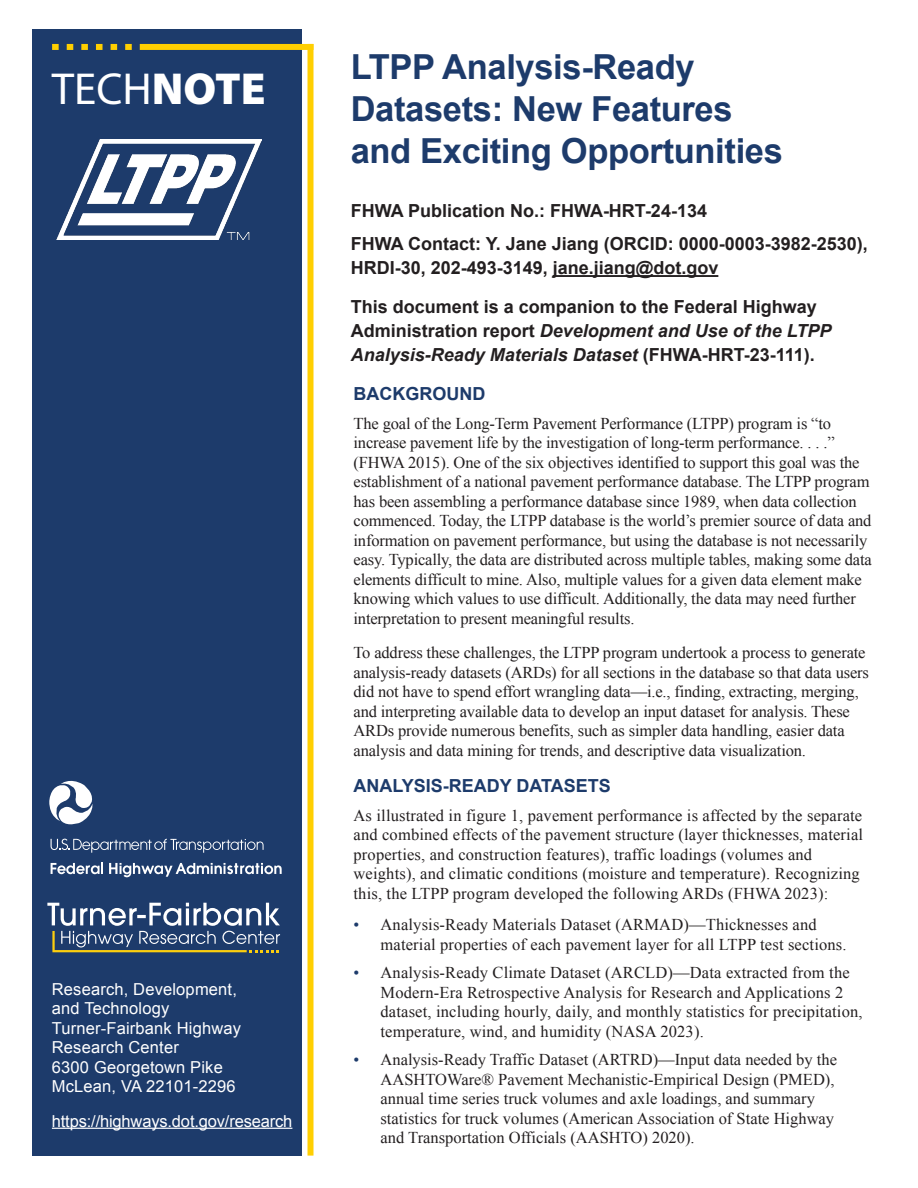
<style>
.page{position:relative;width:918px;height:1188px;background:#fff}
.page>*{position:absolute;margin:0;border:0;box-sizing:border-box;transform-origin:0 0}
.t1{font:45px "Myriad Pro";color:#fff}
.t2{font:700 34.5px/42px "Arial";letter-spacing:-.01em;color:#1d3b6b}
.t3{font:700 18px/24px "Arial";color:#231f20}
.t4{font:700 18px "Arial";color:#1d3b6b}
.t5{font:16.5px/19.5px "Times New Roman";letter-spacing:-.01em;color:#231f20}
.t6{font:16.5px/19.5px "Times New Roman";letter-spacing:.01em;color:#231f20}
.t7{font:16.5px/19.5px "Arial";letter-spacing:.01em;color:#fff}
.t8{font:16.5px "Arial";letter-spacing:-.01em;color:#fff}
.s1{font-weight:900}
.s2{font-style:italic}
.s3{color:#1d3b6b}
</style>
<div class="page">
<div style="left:32px;top:29px;width:270px;height:1127px;background:#1d3b6b"></div>
<hr style="left:553px;top:275px;width:165px;height:2px;background:#231f20">
<svg style="left:52px;top:44px;width:80px;height:6px"></svg>
<div style="left:140px;top:44px;width:174px;height:6px;background:#ffcf01"></div>
<div style="left:308px;top:44px;width:6px;height:1112px;background:#ffcf01"></div>
<svg style="left:47px;top:903px;width:233px;height:49px"></svg>
<svg style="left:51px;top:839px;width:213px;height:14px"></svg>
<svg style="left:49px;top:781px;width:44px;height:44px"></svg>
<svg style="left:51px;top:863px;width:52px;height:11px"></svg>
<svg style="left:109px;top:863px;width:173px;height:14px"></svg>
<hr style="left:52px;top:1128px;width:240px;height:1px;background:#fff">
<img style="left:57px;top:139px;width:204px;height:100px">
<p class="t1" style="left:52px;top:61px;width:215px">TECH<span class="s1">NOTE</span></p>
<p class="t7" style="left:52px;top:979px;width:187px">Research, Development, and Technology</p>
<p class="t7" style="left:52px;top:1018px;width:191px">Turner-Fairbank Highway<br>Research Center</p>
<p class="t7" style="left:52px;top:1057px;width:172px">6300 Georgetown Pike</p>
<p class="t7" style="left:52px;top:1077px;width:185px">McLean, VA 22101-2296</p>
<p class="t8" style="left:52px;top:1110px;width:242px">https://highways.dot.gov/research</p>
<p class="t2" style="left:351px;top:47px;width:434px">LTPP Analysis-Ready<br>Datasets: New Features and Exciting Opportunities</p>
<p class="t3" style="left:351px;top:199px;width:358px">FHWA Publication No.: FHWA-HRT-24-134</p>
<p class="t3" style="left:351px;top:232px;width:519px">FHWA Contact: Y. Jane Jiang (ORCID: 0000-0003-3982-2530),<br>HRDI-30, 202-493-3149, jane.jiang@dot.gov</p>
<p class="t3" style="left:351px;top:295px;width:482px">This document is a companion to the Federal Highway<br>Administration report <span class="s2">Development and Use of the LTPP<br>Analysis-Ready Materials Dataset</span> (FHWA-HRT-23-111).</p>
<h1 class="t4" style="left:354px;top:382px;width:133px">BACKGROUND</h1>
<p class="t5" style="left:354px;top:413px;width:520px">The goal of the Long-Term Pavement Performance (LTPP) program is “to increase pavement life by the investigation of long-term performance. . . .” (FHWA 2015). One of the six objectives identified to support this goal was the establishment of a national pavement performance database. The LTPP program has been assembling a performance database since 1989, when data collection commenced. Today, the LTPP database is the world’s premier source of data and information on pavement performance, but using the database is not necessarily easy. Typically, the data are distributed across multiple tables, making some data elements difficult to mine. Also, multiple values for a given data element make knowing which values to use difficult. Additionally, the data may need further interpretation to present meaningful results.</p>
<p class="t5" style="left:354px;top:643px;width:517px">To address these challenges, the LTPP program undertook a process to generate analysis-ready datasets (ARDs) for all sections in the database so that data users did not have to spend effort wrangling data—i.e., finding, extracting, merging, and interpreting available data to develop an input dataset for analysis. These ARDs provide numerous benefits, such as simpler data handling, easier data analysis and data mining for trends, and descriptive data visualization.</p>
<h1 class="t4" style="left:354px;top:774px;width:259px">ANALYSIS-READY DATASETS</h1>
<p class="t6" style="left:354px;top:805px;width:511px">As illustrated in figure 1, pavement performance is affected by the separate and combined effects of the pavement structure (layer thicknesses, material properties, and construction features), traffic loadings (volumes and weights), and climatic conditions (moisture and temperature). Recognizing this, the LTPP program developed the following ARDs (FHWA 2023):</p>
<p class="t6" style="left:381px;top:915px;width:468px;text-indent:-27px"><span class="s3">•</span> Analysis-Ready Materials Dataset (ARMAD)—Thicknesses and material properties of each pavement layer for all LTPP test sections.</p>
<p class="t6" style="left:381px;top:963px;width:484px;text-indent:-27px"><span class="s3">•</span> Analysis-Ready Climate Dataset (ARCLD)—Data extracted from the Modern-Era Retrospective Analysis for Research and Applications 2 dataset, including hourly, daily, and monthly statistics for precipitation, temperature, wind, and humidity (NASA 2023).</p>
<p class="t5" style="left:381px;top:1050px;width:458px;text-indent:-27px"><span class="s3">•</span> Analysis-Ready Traffic Dataset (ARTRD)—Input data needed by the AASHTOWare® Pavement Mechanistic-Empirical Design (PMED), annual time series truck volumes and axle loadings, and summary statistics for truck volumes (American Association of State Highway and Transportation Officials (AASHTO) 2020).</p>
</div>
